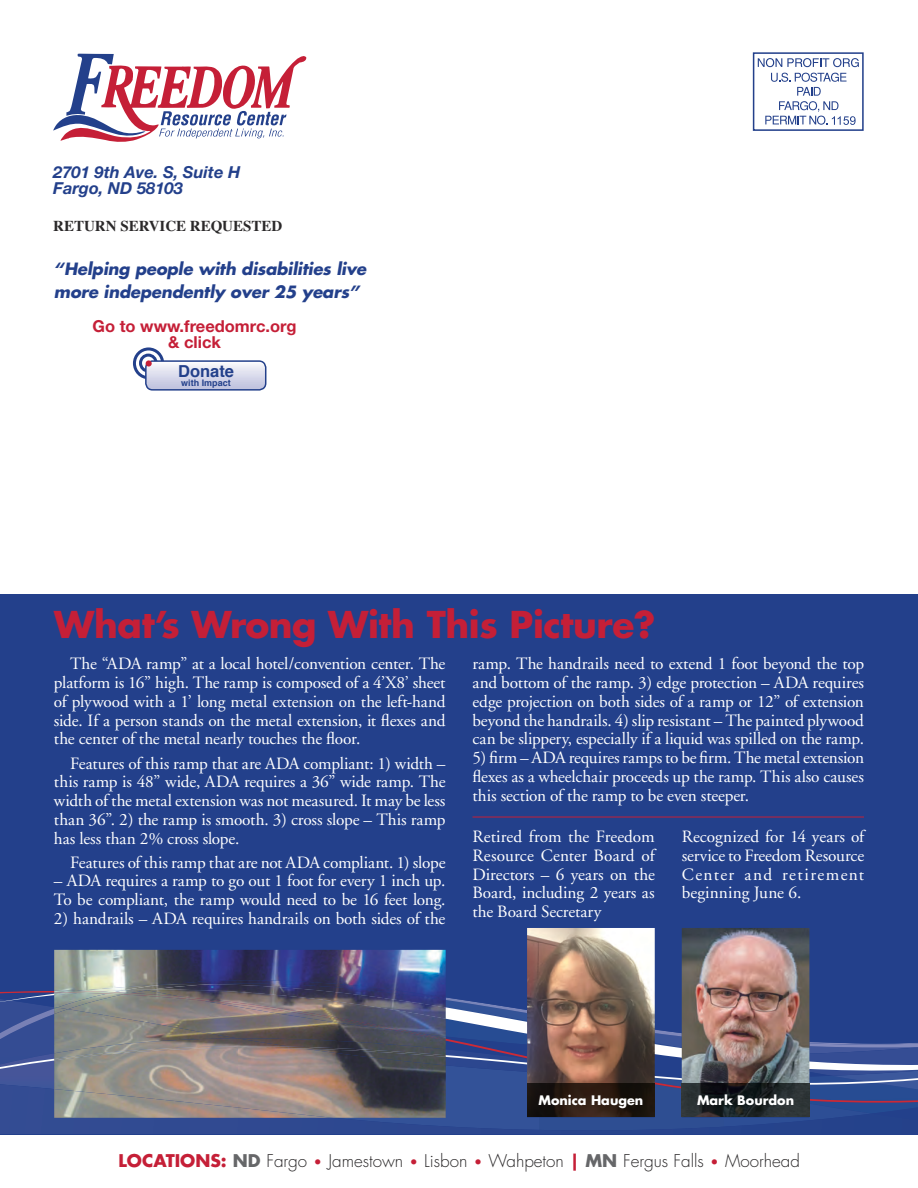
<style>
.page{position:relative;width:918px;height:1188px;background:#fff}
.page>*{position:absolute;margin:0;border:0;box-sizing:border-box;transform-origin:0 0}
.t1{font:700 36px "Futura";letter-spacing:-.01em;color:#c51f37}
.t2{font:17.25px/18.8px "Adobe Garamond";letter-spacing:-.01em;color:#fff;text-align:justify}
.t3{font:300 17.1px "Futura";color:#2b292a}
.t4{font:italic 700 16.5px/22.5px "Futura";letter-spacing:-.01em;color:#23408b}
.t5{font:italic 700 16.5px/16.5px "Helvetica Neue";color:#23408b}
.t6{font:700 16.5px/16.5px "Helvetica Neue";color:#c51f37;text-align:center}
.t7{font:700 16.5px "Helvetica";color:#23408b}
.t8{font:700 15px "Times";color:#2b292a}
.t9{font:700 12.75px "Futura";color:#fff}
.t10{font:700 9px "Helvetica";color:#23408b}
.s1{font-weight:700;color:#c51f37}
.s2{font-weight:700;color:#666769}
.s3{font-weight:700;font-size:13.65px;color:#c51f37}
</style>
<div class="page">
<div style="left:0;top:594px;width:918px;height:540px;background:#23408b"></div>
<svg style="left:53px;top:54px;width:253px;height:88px"></svg>
<div style="left:753px;top:52px;width:111px;height:79px;border:2px solid #23408b"></div>
<svg style="left:758px;top:58px;width:101px;height:9px"></svg>
<svg style="left:765px;top:73px;width:90px;height:52px"></svg>
<div style="left:133px;top:347px;width:31px;height:32px;border:3px solid #23408b;border-radius:50%"></div>
<div style="left:139px;top:354px;width:19px;height:19px;border:3px solid #23408b;border-radius:50%"></div>
<svg style="left:146px;top:361px;width:120px;height:29px"></svg>
<div style="left:145px;top:360px;width:121px;height:31px;border:2px solid #23408b;border-radius:7px"></div>
<div style="left:146px;top:360px;width:6px;height:7px;background:#c51f37;border-radius:50%"></div>
<svg style="left:0;top:1130px;width:333px;height:4px"></svg>
<img style="left:0;top:1103px;width:872px;height:27px">
<svg style="left:0;top:991px;width:918px;height:112px"></svg>
<img style="left:54px;top:950px;width:392px;height:34px">
<img style="left:54px;top:1041px;width:392px;height:77px">
<img style="left:54px;top:1041px;width:184px;height:5px">
<img style="left:54px;top:984px;width:115px;height:7px">
<img style="left:169px;top:980px;width:277px;height:11px">
<img style="left:114px;top:990px;width:31px;height:1px">
<img style="left:124px;top:984px;width:90px;height:6px">
<img style="left:54px;top:1046px;width:392px;height:14px">
<img style="left:54px;top:991px;width:392px;height:50px">
<img style="left:527px;top:928px;width:128px;height:155px">
<img style="left:527px;top:1083px;width:128px;height:34px">
<img style="left:682px;top:928px;width:127px;height:155px">
<img style="left:682px;top:1083px;width:127px;height:34px">
<hr style="left:472px;top:817px;width:392px;height:1px;background:#c51f37">
<p class="t5" style="left:53px;top:165px;width:189px">2701 9th Ave. S, Suite H<br>Fargo, ND 58103</p>
<p class="t8" style="left:53px;top:220px;width:231px">RETURN SERVICE REQUESTED</p>
<p class="t4" style="left:54px;top:259px;width:314px">“Helping people with disabilities live more independently over 25 years”</p>
<p class="t6" style="left:93px;top:319px;width:206px">Go to www.freedomrc.org &amp; click</p>
<p class="t7" style="left:178px;top:364px;width:57px">Donate</p>
<p class="t10" style="left:181px;top:380px;width:51px">with Impact</p>
<h1 class="t1" style="left:54px;top:609px;width:603px">What’s Wrong With This Picture?</h1>
<p class="t2" style="left:54px;top:656px;width:393px;text-indent:16px">The “ADA ramp” at a local hotel/convention center. The platform is 16” high. The ramp is composed of a 4’X8’ sheet of plywood with a 1’ long metal extension on the left-hand side. If a person stands on the metal extension, it flexes and the center of the metal nearly touches the floor.</p>
<p class="t2" style="left:54px;top:755px;width:393px;text-indent:16px">Features of this ramp that are ADA compliant: 1) width – this ramp is 48” wide, ADA requires a 36” wide ramp. The width of the metal extension was not measured. It may be less than 36”. 2) the ramp is smooth. 3) cross slope – This ramp has less than 2% cross slope.</p>
<p class="t2" style="left:70px;top:854px;width:377px">Features of this ramp that are not ADA compliant. 1) slope</p>
<p class="t2" style="left:54px;top:873px;width:393px">– ADA requires a ramp to go out 1 foot for every 1 inch up.<br>To be compliant, the ramp would need to be 16 feet long.</p>
<p class="t2" style="left:54px;top:911px;width:393px">2) handrails – ADA requires handrails on both sides of the</p>
<p class="t2" style="left:472px;top:656px;width:393px">ramp. The handrails need to extend 1 foot beyond the top and bottom of the ramp. 3) edge protection – ADA requires edge projection on both sides of a ramp or 12” of extension beyond the handrails. 4) slip resistant – The painted plywood can be slippery, especially if a liquid was spilled on the ramp.</p>
<p class="t2" style="left:472px;top:750px;width:393px">5) firm – ADA requires ramps to be firm. The metal extension flexes as a wheelchair proceeds up the ramp. This also causes this section of the ramp to be even steeper.</p>
<p class="t2" style="left:472px;top:829px;width:184px">Retired from the Freedom Resource Center Board of Directors – 6 years on the Board, including 2 years as the Board Secretary</p>
<p class="t2" style="left:682px;top:829px;width:184px">Recognized for 14 years of service to Freedom Resource Center and retirement beginning June 6.</p>
<p class="t9" style="left:538px;top:1094px;width:106px">Monica Haugen</p>
<p class="t9" style="left:697px;top:1094px;width:99px">Mark Bourdon</p>
<p class="t3" style="left:119px;top:1152px;width:683px"><span class="s1">LOCATIONS:</span> <span class="s2">ND</span> Fargo <span class="s3">•</span> Jamestown <span class="s3">•</span> Lisbon <span class="s3">•</span> Wahpeton <span class="s1">|</span> <span class="s2">MN</span> Fergus Falls <span class="s3">•</span> Moorhead</p>
</div>
